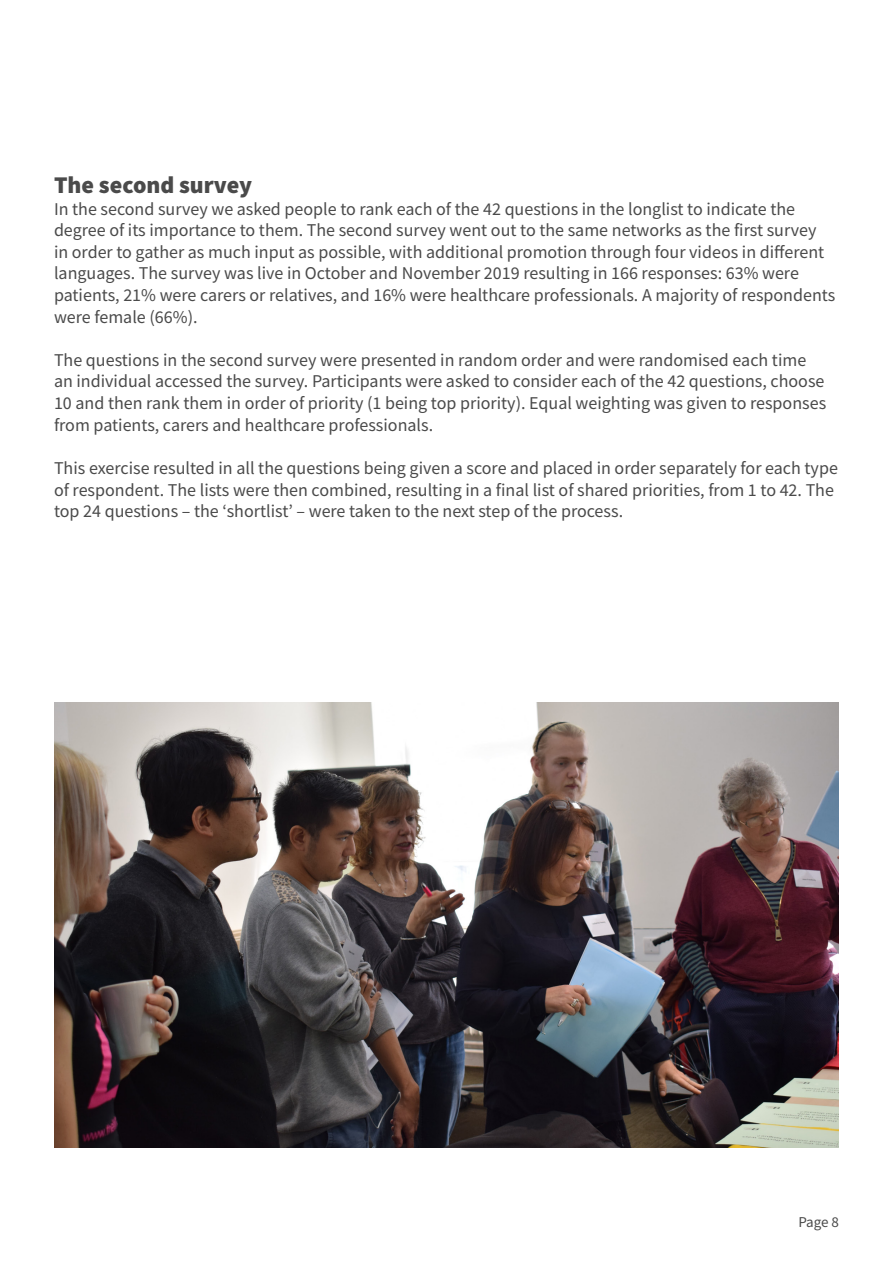
<style>
.page{position:relative;width:893px;height:1263px;background:#fff}
.page>*{position:absolute;margin:0;border:0;box-sizing:border-box;transform-origin:0 0}
.t1{font:900 24px "Source Sans Pro";color:#4a4a4a}
.t2{font:18px/21.6px "Source Sans Pro";color:#4a4a4a}
.t3{font:15px "Source Sans Pro";color:#4a4a4a}
</style>
<div class="page">
<img style="left:54px;top:703px;width:785px;height:444px">
<h1 class="t1" style="left:54px;top:168px;width:200px">The second survey</h1>
<p class="t2" style="left:54px;top:198px;width:783px">In the second survey we asked people to rank each of the 42 questions in the longlist to indicate the degree of its importance to them. The second survey went out to the same networks as the first survey<br>in order to gather as much input as possible, with additional promotion through four videos in different languages. The survey was live in October and November 2019 resulting in 166 responses: 63% were patients, 21% were carers or relatives, and 16% were healthcare professionals. A majority of respondents were female (66%).</p>
<p class="t2" style="left:54px;top:349px;width:774px">The questions in the second survey were presented in random order and were randomised each time an individual accessed the survey. Participants were asked to consider each of the 42 questions, choose 10 and then rank them in order of priority (1 being top priority). Equal weighting was given to responses from patients, carers and healthcare professionals.</p>
<p class="t2" style="left:54px;top:457px;width:785px">This exercise resulted in all the questions being given a score and placed in order separately for each type of respondent. The lists were then combined, resulting in a final list of shared priorities, from 1 to 42. The top 24 questions – the ‘shortlist’ – were taken to the next step of the process.</p>
<p class="t3" style="left:798px;top:1212px;width:42px">Page 8</p>
</div>
